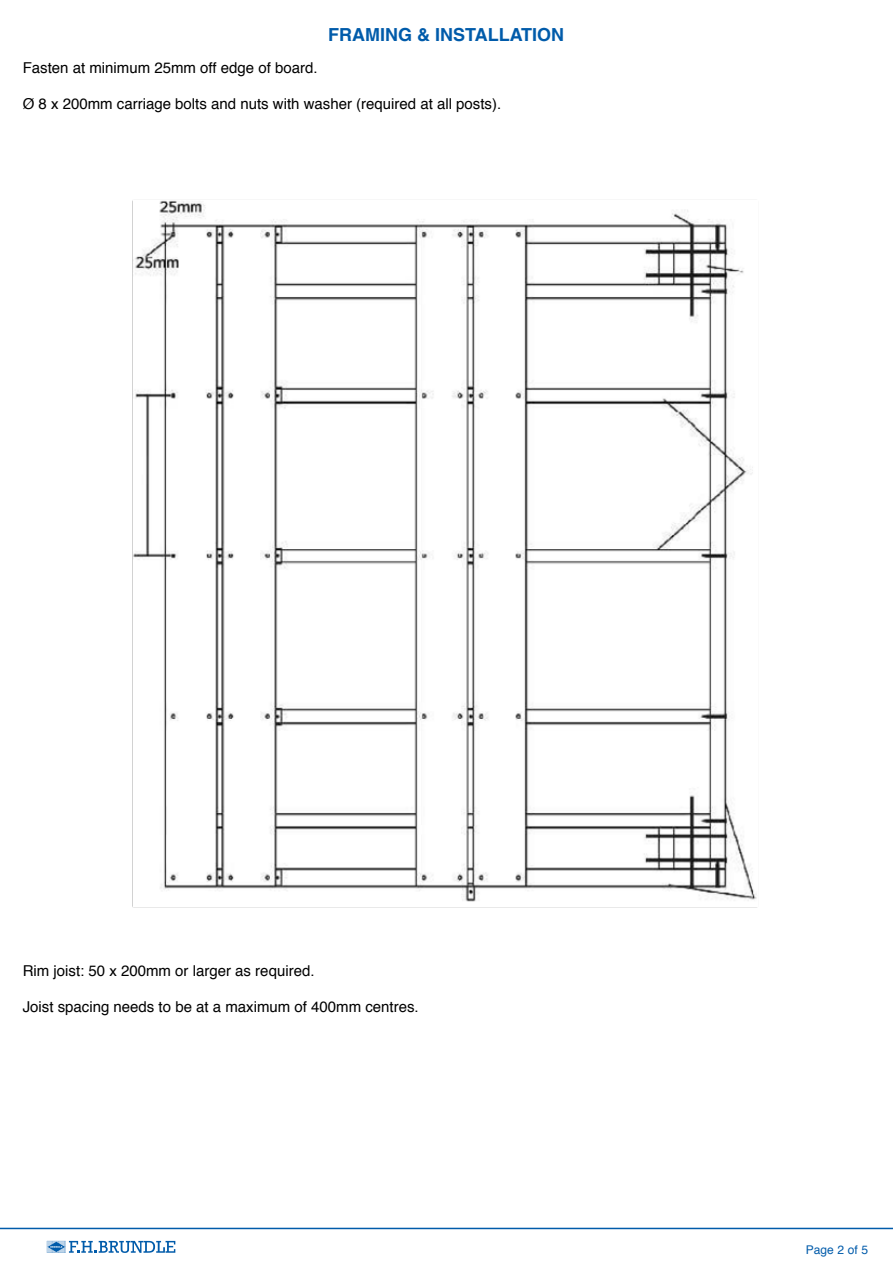
<style>
.page{position:relative;width:893px;height:1263px;background:#fff}
.page>*{position:absolute;margin:0;border:0;box-sizing:border-box;transform-origin:0 0}
.t1{font:700 18px "Helvetica LT";color:#005baa}
.t2{font:15px "Helvetica";color:#000}
.t3{font:12px "Helvetica";color:#005baa}
</style>
<div class="page">
<hr style="left:0;top:1228px;width:893px;height:1px;background:#005baa">
<svg style="left:47px;top:1241px;width:128px;height:12px"></svg>
<img style="left:132px;top:200px;width:625px;height:708px">
<p class="t1" style="left:328px;top:23px;width:237px">FRAMING &amp; INSTALLATION</p>
<p class="t2" style="left:23px;top:56px;width:296px">Fasten at minimum 25mm off edge of board.</p>
<p class="t2" style="left:23px;top:92px;width:480px">Ø 8 x 200mm carriage bolts and nuts with washer (required at all posts).</p>
<p class="t2" style="left:23px;top:959px;width:293px">Rim joist: 50 x 200mm or larger as required.</p>
<p class="t2" style="left:23px;top:995px;width:397px">Joist spacing needs to be at a maximum of 400mm centres.</p>
<p class="t3" style="left:806px;top:1240px;width:64px">Page 2 of 5</p>
</div>
